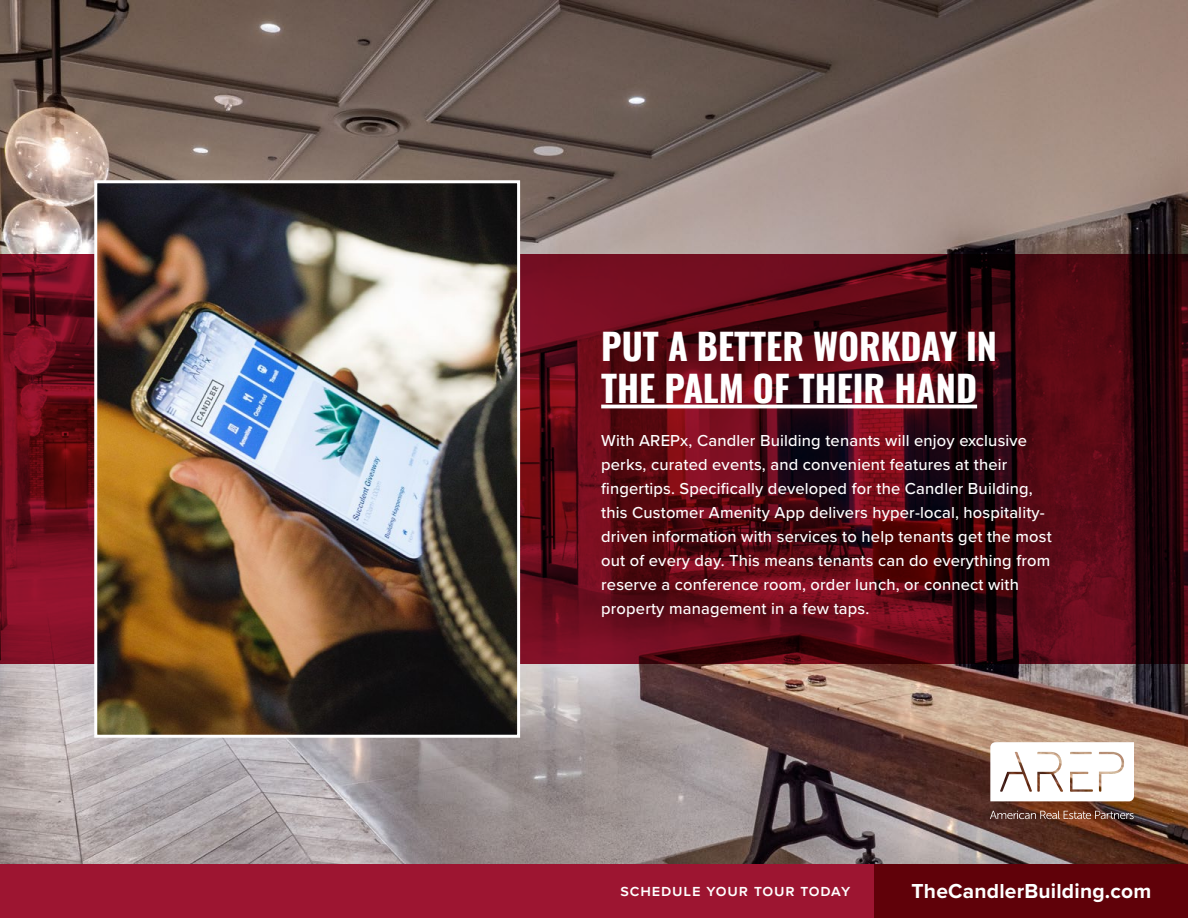
<style>
.page{position:relative;width:1188px;height:918px;background:#fff}
.page>*{position:absolute;margin:0;border:0;box-sizing:border-box;transform-origin:0 0}
.t1{font:36px/42px "Oswald";color:#fff}
.t2{font:700 21px "Proxima Nova";letter-spacing:.01em;color:#fff}
.t3{font:500 16.5px/24px "Proxima Nova";letter-spacing:.01em;color:#fff}
.t4{font:600 16.5px "Proxima Nova";letter-spacing:.05em;color:#fff}
</style>
<div class="page">
<img style="left:0;top:0;width:1188px;height:864px">
<svg style="left:0;top:254px;width:1188px;height:410px;background:#550915"></svg>
<hr style="left:601px;top:405px;width:376px;height:3px;background:#fff">
<img style="left:98px;top:184px;width:418px;height:550px">
<div style="left:94px;top:180px;width:426px;height:558px;border:3px solid #fff"></div>
<svg style="left:990px;top:811px;width:144px;height:8px"></svg>
<svg style="left:990px;top:742px;width:144px;height:59px"></svg>
<div style="left:0;top:864px;width:1188px;height:54px;background:#9d1531"></div>
<div style="left:875px;top:864px;width:313px;height:54px;background:#600109"></div>
<h1 class="t1" style="left:601px;top:322px;width:397px">PUT A BETTER WORKDAY IN<br>THE PALM OF THEIR HAND</h1>
<p class="t3" style="left:601px;top:428px;width:452px">With AREPx, Candler Building tenants will enjoy exclusive perks, curated events, and convenient features at their fingertips. Specifically developed for the Candler Building, this Customer Amenity App delivers hyper-local, hospitality&shy;driven information with services to help tenants get the most out of every day. This means tenants can do everything from reserve a conference room, order lunch, or connect with property management in a few taps.</p>
<p class="t4" style="left:621px;top:878px;width:231px">schedule your tour today</p>
<p class="t2" style="left:912px;top:875px;width:241px">TheCandlerBuilding.com</p>
</div>
